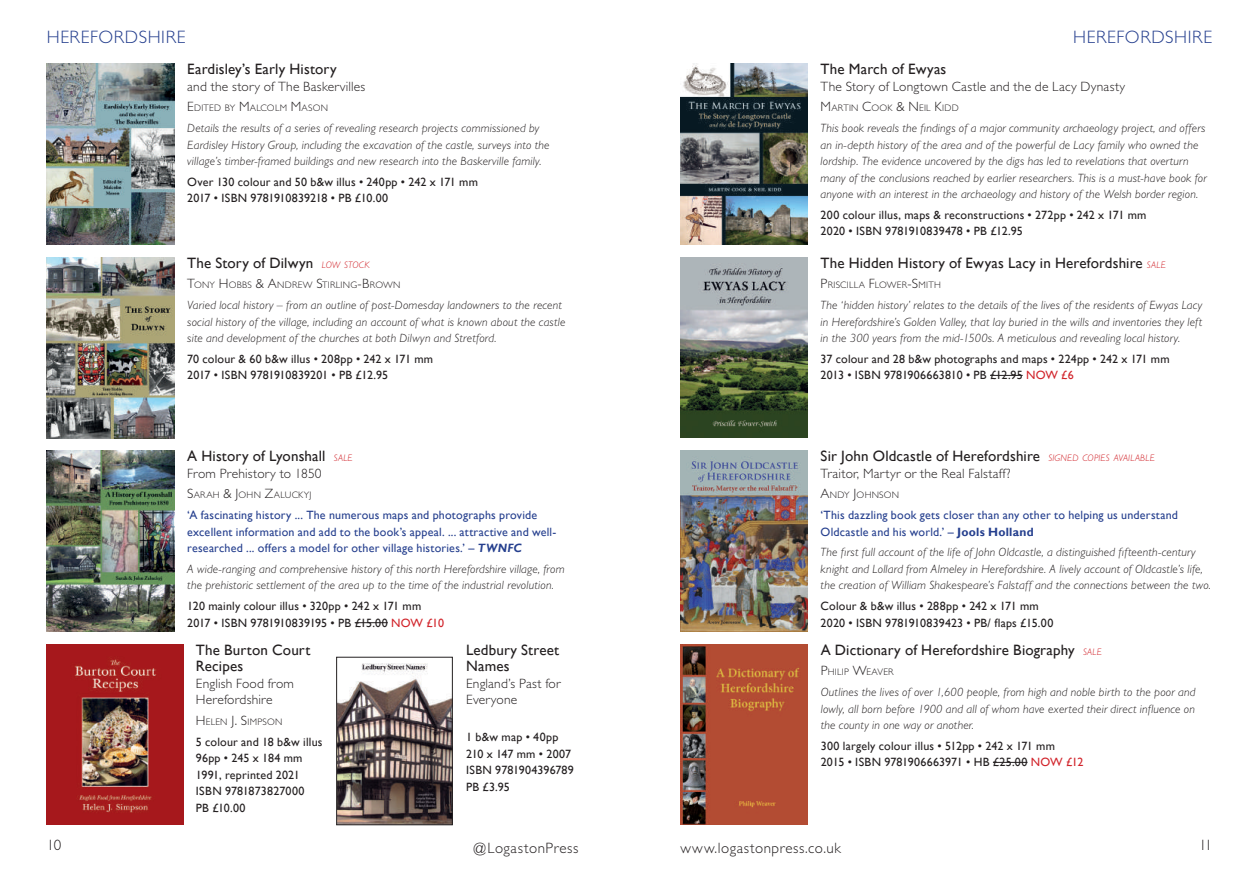
<style>
.page{position:relative;width:1259px;height:893px;background:#fff}
.page>*{position:absolute;margin:0;border:0;box-sizing:border-box;transform-origin:0 0}
.t1{font:300 18px "Gill Sans";letter-spacing:.035em;color:#253f8e}
.t2{font:15px/16.5px "Gill Sans";letter-spacing:.01em;color:#231f20}
.t3{font:300 15px "Gill Sans";letter-spacing:.035em;color:#231f20}
.t4{font:300 13.5px/16.5px "Gill Sans";letter-spacing:.015em;color:#231f20}
.t5{font:italic 300 12px/16.5px "Gill Sans";letter-spacing:.015em;color:#231f20}
.t6{font:12px/16.5px "Gill Sans";letter-spacing:.015em;color:#231f20}
.t7{font:12px/16.5px "Gill Sans";letter-spacing:.015em;color:#253f8e}
.t8{font:300 9.45px "Gill Sans";letter-spacing:.025em;color:#231f20}
.s1{font-size:13.5px}
.s2{font-weight:300;font-style:italic;font-size:9.45px;color:#d1232a}
.s3{font-style:normal}
.s4{font-weight:700;font-style:italic}
.s5{color:#d1232a}
.s6{font-weight:700}
</style>
<div class="page">
<hr style="left:355px;top:622px;width:33px;height:1px;background:#231f20">
<img style="left:47px;top:64px;width:127px;height:181px">
<img style="left:47px;top:257px;width:127px;height:181px">
<img style="left:47px;top:451px;width:127px;height:180px">
<img style="left:338px;top:663px;width:112px;height:160px">
<div style="left:336px;top:657px;width:116px;height:168px;border:1px solid #231f20"></div>
<hr style="left:990px;top:375px;width:32px;height:1px;background:#231f20">
<img style="left:680px;top:257px;width:128px;height:181px">
<img style="left:680px;top:64px;width:128px;height:180px">
<img style="left:47px;top:644px;width:136px;height:181px">
<hr style="left:993px;top:762px;width:34px;height:1px;background:#231f20">
<img style="left:680px;top:644px;width:128px;height:181px">
<img style="left:680px;top:451px;width:128px;height:180px">
<h1 class="t1" style="left:47px;top:26px;width:140px">HEREFORDSHIRE</h1>
<h1 class="t1" style="left:1073px;top:26px;width:140px">HEREFORDSHIRE</h1>
<p class="t2" style="left:187px;top:61px;width:151px">Eardisley’s Early History</p>
<p class="t4" style="left:187px;top:78px;width:180px">and the story of The Baskervilles</p>
<p class="t8" style="left:187px;top:103px;width:142px"><span class="s1">E</span>DITED BY <span class="s1">M</span>ALCOLM <span class="s1">M</span>ASON</p>
<p class="t5" style="left:187px;top:120px;width:364px">Details the results of a series of revealing research projects commissioned by<br>Eardisley History Group, including the excavation of the castle, surveys into the village’s timber-framed buildings and new research into the Baskerville family.</p>
<p class="t6" style="left:187px;top:174px;width:292px">Over 130 colour and 50 b&amp;w illus • 240pp • 242 x 171 mm<br>2017 • ISBN 9781910839218 • PB £10.00</p>
<p class="t2" style="left:820px;top:61px;width:127px">The March of Ewyas</p>
<p class="t4" style="left:820px;top:78px;width:306px">The Story of Longtown Castle and the de Lacy Dynasty</p>
<p class="t8" style="left:820px;top:103px;width:140px"><span class="s1">M</span>ARTIN <span class="s1">C</span>OOK <span class="s1">&amp; N</span> EIL <span class="s1">K</span>IDD</p>
<p class="t5" style="left:820px;top:120px;width:387px">This book reveals the findings of a major community archaeology project, and offers an in-depth history of the area and of the powerful de Lacy family who owned the lordship. The evidence uncovered by the digs has led to revelations that overturn many of the conclusions reached by earlier researchers. This is a must-have book for anyone with an interest in the archaeology and history of the Welsh border region.</p>
<p class="t6" style="left:820px;top:207px;width:327px">200 colour illus, maps &amp; reconstructions • 272pp • 242 x 171 mm<br>2020 • ISBN 9781910839478 • PB £12.95</p>
<p class="t2" style="left:187px;top:255px;width:184px">The Story of Dilwyn <span class="s2">LOW STOCK</span></p>
<p class="t8" style="left:187px;top:280px;width:215px"><span class="s1">T</span>ONY <span class="s1">H</span> OBBS <span class="s1">&amp; A</span>NDREW <span class="s1">S</span>TIRLING<span class="s1">-B</span>ROWN</p>
<p class="t5" style="left:187px;top:297px;width:380px">Varied local history <span class="s3">–</span> from an outline of post-Domesday landowners to the recent social history of the village, including an account of what is known about the castle site and development of the churches at both Dilwyn and Stretford.</p>
<p class="t6" style="left:187px;top:351px;width:247px">70 colour &amp; 60 b&amp;w illus • 208pp • 242 x 171 mm<br>2017 • ISBN 9781910839201 • PB £12.95</p>
<p class="t2" style="left:187px;top:448px;width:167px">A History of Lyonshall <span class="s2">SALE</span></p>
<p class="t4" style="left:187px;top:465px;width:136px">From Prehistory to 1850</p>
<p class="t8" style="left:187px;top:490px;width:126px"><span class="s1">S</span>ARAH <span class="s1">&amp; J</span>OHN <span class="s1">Z</span>ALUCKYJ</p>
<p class="t7" style="left:187px;top:507px;width:371px">‘A fascinating history ... The numerous maps and photographs provide excellent information and add to the book’s appeal. ... attractive and well&shy;researched ... offers a model for other village histories.’ – <span class="s4">TWNFC</span></p>
<p class="t5" style="left:187px;top:561px;width:379px">A wide-ranging and comprehensive history of this north Herefordshire village, from the prehistoric settlement of the area up to the time of the industrial revolution.</p>
<p class="t6" style="left:187px;top:598px;width:258px">120 mainly colour illus • 320pp • 242 x 171 mm<br>2017 • ISBN 9781910839195 • PB £15.00 <span class="s5">NOW £10</span></p>
<p class="t2" style="left:466px;top:642px;width:95px">Ledbury Street<br>Names</p>
<p class="t4" style="left:466px;top:675px;width:96px">England’s Past for<br>Everyone</p>
<p class="t6" style="left:466px;top:729px;width:109px">1 b&amp;w map • 40pp<br>210 x 147 mm • 2007<br>ISBN 9781904396789<br>PB £3.95</p>
<p class="t2" style="left:196px;top:642px;width:116px">The Burton Court<br>Recipes</p>
<p class="t4" style="left:196px;top:675px;width:100px">English Food from<br>Herefordshire</p>
<p class="t8" style="left:196px;top:716px;width:88px"><span class="s1">H</span> ELEN <span class="s1">J. S</span>IMPSON</p>
<p class="t6" style="left:196px;top:734px;width:128px">5 colour and 18 b&amp;w illus<br>96pp • 245 x 184 mm<br>1991, reprinted 2021<br>ISBN 9781873827000<br>PB £10.00</p>
<p class="t2" style="left:820px;top:255px;width:346px">The Hidden History of Ewyas Lacy in Herefordshire <span class="s2">SALE</span></p>
<p class="t8" style="left:820px;top:280px;width:122px"><span class="s1">P</span>RISCILLA <span class="s1">F</span>LOWER<span class="s1">-S</span>MITH</p>
<p class="t5" style="left:820px;top:297px;width:383px;text-align:justify">The ‘hidden history’ relates to the details of the lives of the residents of Ewyas Lacy in Herefordshire’s Golden Valley, that lay buried in the wills and inventories they left in the 300 years from the mid-1500s. A meticulous and revealing local history.</p>
<p class="t6" style="left:820px;top:351px;width:351px">37 colour and 28 b&amp;w photographs and maps • 224pp • 242 x 171 mm<br>2013 • ISBN 9781906663810 • PB £12.95 <span class="s5">NOW £6</span></p>
<p class="t2" style="left:820px;top:448px;width:335px">Sir John Oldcastle of Herefordshire <span class="s2">SIGNED COPIES AVAILABLE</span></p>
<p class="t4" style="left:820px;top:465px;width:192px">Traitor, Martyr or the Real Falstaff?</p>
<p class="t8" style="left:820px;top:490px;width:80px"><span class="s1">A</span>NDY <span class="s1">J</span>OHNSON</p>
<p class="t7" style="left:820px;top:507px;width:359px">‘This dazzling book gets closer than any other to helping us understand<br>Oldcastle and his world.’ – <span class="s6">Jools Holland</span></p>
<p class="t5" style="left:820px;top:544px;width:392px">The first full account of the life of John Oldcastle, a distinguished fifteenth-century knight and Lollard from Almeley in Herefordshire. A lively account of Oldcastle’s life, the creation of William Shakespeare’s Falstaff and the connections between the two.</p>
<p class="t6" style="left:820px;top:598px;width:234px">Colour &amp; b&amp;w illus • 288pp • 242 x 171 mm<br>2020 • ISBN 9781910839423 • PB/ flaps £15.00</p>
<p class="t2" style="left:820px;top:642px;width:282px">A Dictionary of Herefordshire Biography <span class="s2">SALE</span></p>
<p class="t8" style="left:820px;top:667px;width:74px"><span class="s1">P</span>HILIP <span class="s1">W</span>EAVER</p>
<p class="t5" style="left:820px;top:684px;width:376px;text-align:justify">Outlines the lives of over 1,600 people, from high and noble birth to the poor and lowly, all born before 1900 and all of whom have exerted their direct influence on the county in one way or another.</p>
<p class="t6" style="left:820px;top:738px;width:264px">300 largely colour illus • 512pp • 242 x 171 mm<br>2015 • ISBN 9781906663971 • HB £25.00 <span class="s5">NOW £12</span></p>
<p class="t3" style="left:47px;top:837px;width:16px">10</p>
<p class="t3" style="left:474px;top:839px;width:106px">@LogastonPress</p>
<p class="t3" style="left:680px;top:839px;width:162px">www.logastonpress.co.uk</p>
<p class="t3" style="left:1199px;top:837px;width:15px">11</p>
</div>
